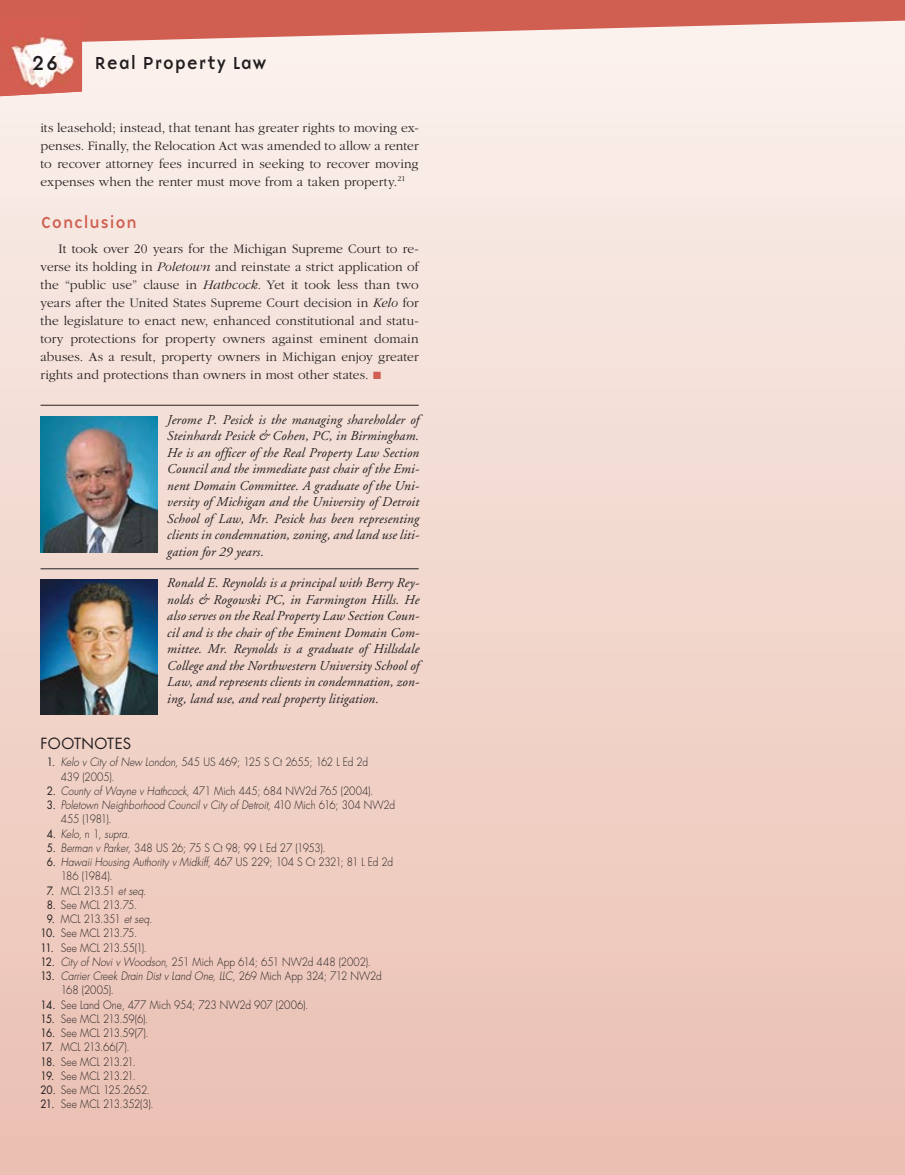
<style>
.page{position:relative;width:905px;height:1175px;background:#fff}
.page>*{position:absolute;margin:0;border:0;box-sizing:border-box;transform-origin:0 0}
.t1{font:21px "Base Nine";color:#231f20}
.t2{font:18px "Base Nine";color:#231f20}
.t3{font:16.5px "Base Nine";letter-spacing:.01em;color:#d05e51}
.t4{font:15px "Futura";letter-spacing:.02em;color:#231f20}
.t5{font:italic 13.5px/16.5px "Adobe Garamond";letter-spacing:.01em;color:#231f20;text-align:justify}
.t6{font:300 13.5px/18px "Garamond";letter-spacing:.005em;color:#231f20;text-align:justify}
.t7{font:300 11.25px/14.2px "Futura";letter-spacing:-.01em;color:#231f20;scale:.9 1}
.t8{font:italic 300 11.25px/14.2px "Futura";letter-spacing:.005em;color:#231f20;scale:.9 1}
.t9{font:300 11.25px "Futura";letter-spacing:-.05em;color:#231f20;scale:.9 1}
.s1{font-style:italic}
.s2{color:#d05e51}
.s3{font-weight:400}
.s4{font-weight:400;font-style:normal}
.s5{font-style:normal}
</style>
<div class="page">
<div style="left:0;top:0;width:904px;height:1174px;background:linear-gradient(to bottom,#f9f1ed,#ebbfb1)"></div>
<svg style="left:0;top:0;width:904px;height:96px;background:#ecbeb7"></svg>
<img style="left:1px;top:18px;width:81px;height:78px">
<hr style="left:40px;top:405px;width:378px;height:1px;background:#231f20">
<img style="left:40px;top:417px;width:118px;height:135px">
<hr style="left:40px;top:568px;width:378px;height:1px;background:#231f20">
<img style="left:40px;top:579px;width:118px;height:135px">
<h1 class="t1" style="left:31px;top:47px;width:30px">26</h1>
<h2 class="t2" style="left:94px;top:50px;width:174px">Real Property Law</h2>
<p class="t6" style="left:40px;top:119px;width:379px">its leasehold; instead, that tenant has greater rights to moving ex&shy;penses. Finally, the Relocation Act was amended to allow a renter to recover attorney fees incurred in seeking to recover moving expenses when the renter must move from a taken property.<sup>21</sup></p>
<p class="t3" style="left:40px;top:210px;width:98px">Conclusion</p>
<p class="t6" style="left:40px;top:240px;width:380px;text-indent:18px">It took over 20 years for the Michigan Supreme Court to re&shy;verse its holding in <span class="s1">Poletown</span> and reinstate a strict application of the “public use” clause in <span class="s1">Hathcock.</span> Yet it took less than two years after the United States Supreme Court decision in <span class="s1">Kelo</span> for the legislature to enact new, enhanced constitutional and statu&shy;tory protections for property owners against eminent domain abuses. As a result, property owners in Michigan enjoy greater rights and protections than owners in most other states. <span class="s2">■</span></p>
<p class="t5" style="left:166px;top:411px;width:254px">Jerome P. Pesick is the managing shareholder of Steinhardt Pesick &amp; Cohen, PC, in Birmingham.<br>He is an officer of the Real Property Law Section Council and the immediate past chair of the Emi&shy;nent Domain Committee. A graduate of the Uni&shy;versity of Michigan and the University of Detroit School of Law, Mr. Pesick has been representing clients in condemnation, zoning, and land use liti&shy;gation for 29 years.</p>
<p class="t5" style="left:166px;top:575px;width:254px">Ronald E. Reynolds is a principal with Berry Rey&shy;nolds &amp; Rogowski PC, in Farmington Hills. He also serves on the Real Property Law Section Coun&shy;cil and is the chair of the Eminent Domain Com&shy;mittee. Mr. Reynolds is a graduate of Hillsdale College and the Northwestern University School of Law, and represents clients in condemnation, zon&shy;ing, land use, and real property litigation.</p>
<p class="t4" style="left:40px;top:733px;width:92px">FOOTNOTES</p>
<p class="t7" style="left:61px;top:755px;width:343px;text-indent:-14px"><span class="s3">1.</span> <span class="s1">Kelo v City of New London,</span> 545 US 469; 125 S Ct 2655; 162 L Ed 2d<br>439 (2005).</p>
<p class="t7" style="left:47px;top:783px;width:364px"><span class="s3">2.</span> <span class="s1">County of Wayne v Hathcock,</span> 471 Mich 445; 684 NW2d 765 (2004).</p>
<p class="t8" style="left:61px;top:798px;width:373px;text-indent:-14px"><span class="s4">3.</span> Poletown Neighborhood Council v City of Detroit, <span class="s5">410 Mich 616; 304 NW2d<br>455 (1981).</span></p>
<p class="t8" style="left:47px;top:826px;width:94px"><span class="s4">4.</span> Kelo, <span class="s5">n 1,</span> supra.</p>
<p class="t7" style="left:47px;top:840px;width:311px"><span class="s3">5.</span> <span class="s1">Berman v Parker,</span> 348 US 26; 75 S Ct 98; 99 L Ed 27 (1953).</p>
<p class="t7" style="left:61px;top:855px;width:371px;text-indent:-14px"><span class="s3">6.</span> <span class="s1">Hawaii Housing Authority v Midkiff,</span> 467 US 229; 104 S Ct 2321; 81 L Ed 2d<br>186 (1984).</p>
<p class="t7" style="left:47px;top:883px;width:112px"><span class="s3">7.</span> MCL 213.51 <span class="s1">et seq.</span></p>
<p class="t7" style="left:47px;top:897px;width:102px"><span class="s3">8.</span> See MCL 213.75.</p>
<p class="t9" style="left:47px;top:911px;width:119px"><span class="s3">9.</span> MCL 213.351 <span class="s1">et seq.</span></p>
<p class="t7" style="left:40px;top:926px;width:109px"><span class="s3">10.</span> See MCL 213.75.</p>
<p class="t7" style="left:40px;top:940px;width:120px"><span class="s3">11.</span> See MCL 213.55(1).</p>
<p class="t7" style="left:40px;top:954px;width:368px"><span class="s3">12.</span> <span class="s1">City of Novi v Woodson,</span> 251 Mich App 614; 651 NW2d 448 (2002).</p>
<p class="t8" style="left:61px;top:969px;width:358px;text-indent:-20px"><span class="s4">13.</span> Carrier Creek Drain Dist v Land One, LLC, <span class="s5">269 Mich App 324; 712 NW2d<br>168 (2005).</span></p>
<p class="t7" style="left:40px;top:997px;width:299px"><span class="s3">14.</span> See Land One, 477 Mich 954; 723 NW2d 907 (2006).</p>
<p class="t7" style="left:40px;top:1011px;width:121px"><span class="s3">15.</span> See MCL 213.59(6).</p>
<p class="t7" style="left:40px;top:1026px;width:122px"><span class="s3">16.</span> See MCL 213.59(7).</p>
<p class="t7" style="left:40px;top:1040px;width:100px"><span class="s3">17.</span> MCL 213.66(7).</p>
<p class="t7" style="left:40px;top:1054px;width:108px"><span class="s3">18.</span> See MCL 213.21.</p>
<p class="t7" style="left:40px;top:1068px;width:108px"><span class="s3">19.</span> See MCL 213.21.</p>
<p class="t7" style="left:40px;top:1083px;width:123px"><span class="s3">20.</span> See MCL 125.2652.</p>
<p class="t7" style="left:40px;top:1097px;width:127px"><span class="s3">21.</span> See MCL 213.352(3).</p>
</div>
